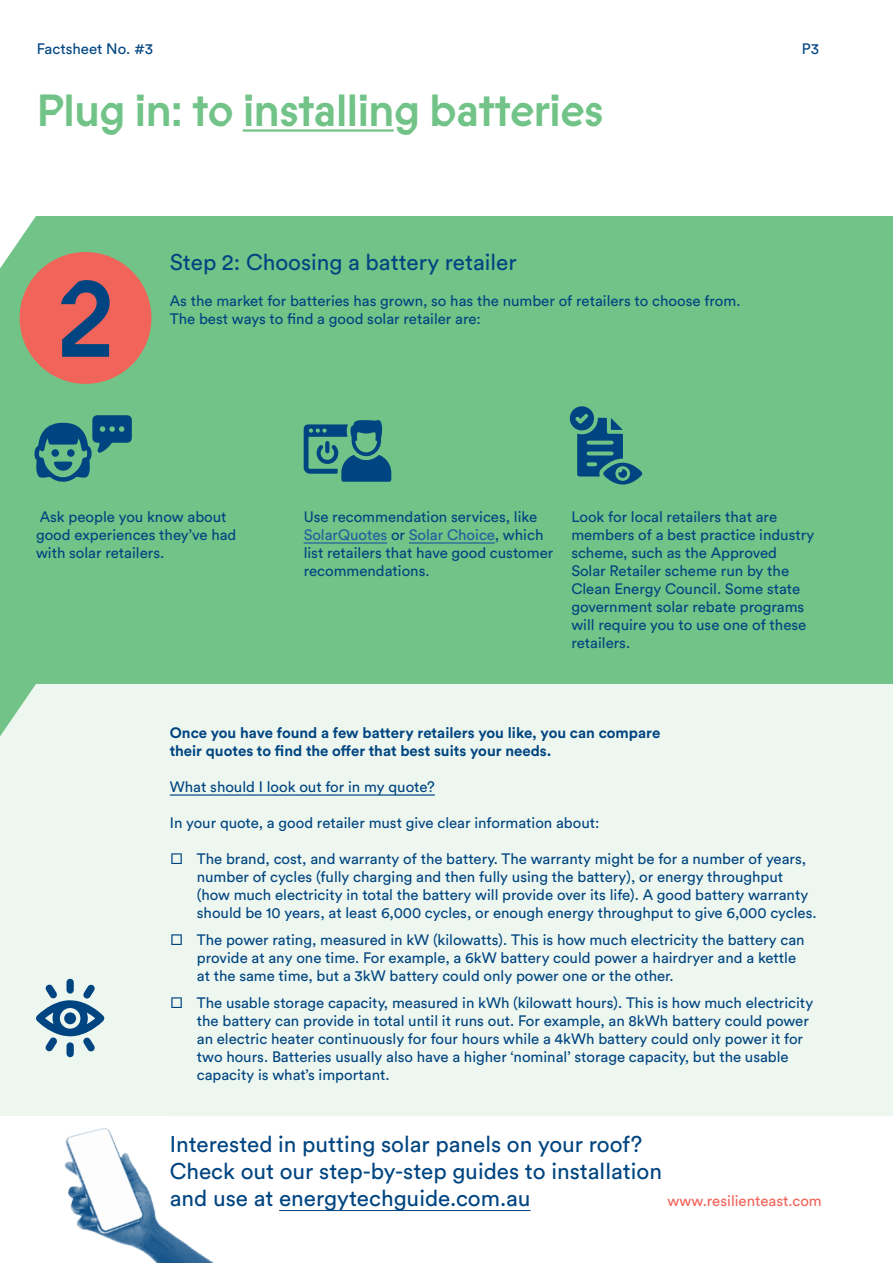
<style>
.page{position:relative;width:893px;height:1263px;background:#fff}
.page>*{position:absolute;margin:0;border:0;box-sizing:border-box;transform-origin:0 0}
.t1{font:500 108px "Prophet";color:#004581}
.t2{font:500 45px "Prophet";letter-spacing:-.025em;color:#71c387}
.t3{font:22.5px/27px "Circular Std";color:#004581}
.t4{font:15px/18px "Circular Std";color:#004581}
.t5{font:700 15px/18px "Circular Std";color:#004581}
.t6{font:15px "Circular Std";color:#f16459}
.s1{color:#215e9e}
</style>
<div class="page">
<img style="left:64px;top:1128px;width:150px;height:135px">
<div style="left:0;top:216px;width:893px;height:468px;background:#71c387"></div>
<hr style="left:304px;top:542px;width:83px;height:2px;background:#215e9e">
<hr style="left:409px;top:542px;width:86px;height:2px;background:#215e9e">
<div style="left:20px;top:252px;width:131px;height:132px;background:#f16459;border-radius:50%"></div>
<svg style="left:34px;top:415px;width:98px;height:67px;background:#408d84"></svg>
<div style="left:51px;top:449px;width:8px;height:8px;background:#004581;border-radius:50%"></div>
<div style="left:67px;top:449px;width:8px;height:8px;background:#004581;border-radius:50%"></div>
<svg style="left:304px;top:420px;width:87px;height:62px;background:#378283"></svg>
<svg style="left:570px;top:406px;width:73px;height:79px;background:#3f8b84"></svg>
<hr style="left:243px;top:129px;width:151px;height:3px;background:#71c387">
<div style="left:0;top:684px;width:893px;height:432px;background:#eef7ef"></div>
<hr style="left:170px;top:794px;width:265px;height:2px;background:#004581">
<svg style="left:35px;top:979px;width:70px;height:78px;background:#9ab8c8"></svg>
<div style="left:64px;top:1012px;width:12px;height:12px;background:#004581;border-radius:50%"></div>
<hr style="left:279px;top:1210px;width:252px;height:1px;background:#004581">
<p class="t4" style="left:37px;top:40px;width:118px">Factsheet No. #3</p>
<p class="t4" style="left:802px;top:40px;width:19px">P3</p>
<h2 class="t2" style="left:36px;top:79px;width:569px">Plug in: to installing batteries</h2>
<h1 class="t1" style="left:56px;top:245px;width:61px">2</h1>
<h3 class="t3" style="left:170px;top:248px;width:348px">Step 2: Choosing a battery retailer</h3>
<p class="t4" style="left:170px;top:292px;width:572px">As the market for batteries has grown, so has the number of retailers to choose from.<br>The best ways to find a good solar retailer are:</p>
<p class="t4" style="left:36px;top:508px;width:202px">Ask people you know about good experiences they’ve had with solar retailers.</p>
<p class="t4" style="left:304px;top:508px;width:251px">Use recommendation services, like<br><span class="s1">SolarQuotes</span> or <span class="s1">Solar Choice</span>, which list retailers that have good customer recommendations.</p>
<p class="t4" style="left:571px;top:508px;width:244px">Look for local retailers that are members of a best practice industry scheme, such as the Approved<br>Solar Retailer scheme run by the<br>Clean Energy Council. Some state government solar rebate programs will require you to use one of these retailers.</p>
<p class="t5" style="left:170px;top:723px;width:492px">Once you have found a few battery retailers you like, you can compare their quotes to find the offer that best suits your needs.</p>
<p class="t4" style="left:170px;top:778px;width:267px">What should I look out for in my quote?</p>
<p class="t4" style="left:170px;top:814px;width:431px">In your quote, a good retailer must give clear information about:</p>
<p class="t4" style="left:197px;top:850px;width:621px;text-indent:-27px">□ The brand, cost, and warranty of the battery. The warranty might be for a number of years, number of cycles (fully charging and then fully using the battery), or energy throughput (how much electricity in total the battery will provide over its life). A good battery warranty should be 10 years, at least 6,000 cycles, or enough energy throughput to give 6,000 cycles.</p>
<p class="t4" style="left:197px;top:931px;width:609px;text-indent:-27px">□ The power rating, measured in kW (kilowatts). This is how much electricity the battery can provide at any one time. For example, a 6kW battery could power a hairdryer and a kettle at the same time, but a 3kW battery could only power one or the other.</p>
<p class="t4" style="left:197px;top:994px;width:618px;text-indent:-27px">□ The usable storage capacity, measured in kWh (kilowatt hours). This is how much electricity the battery can provide in total until it runs out. For example, an 8kWh battery could power an electric heater continuously for four hours while a 4kWh battery could only power it for two hours. Batteries usually also have a higher ‘nominal’ storage capacity, but the usable capacity is what’s important.</p>
<h3 class="t3" style="left:170px;top:1130px;width:494px">Interested in putting solar panels on your roof?<br>Check out our step-by-step guides to installation and use at energytechguide.com.au</h3>
<p class="t6" style="left:668px;top:1192px;width:156px">www.resilienteast.com</p>
</div>
